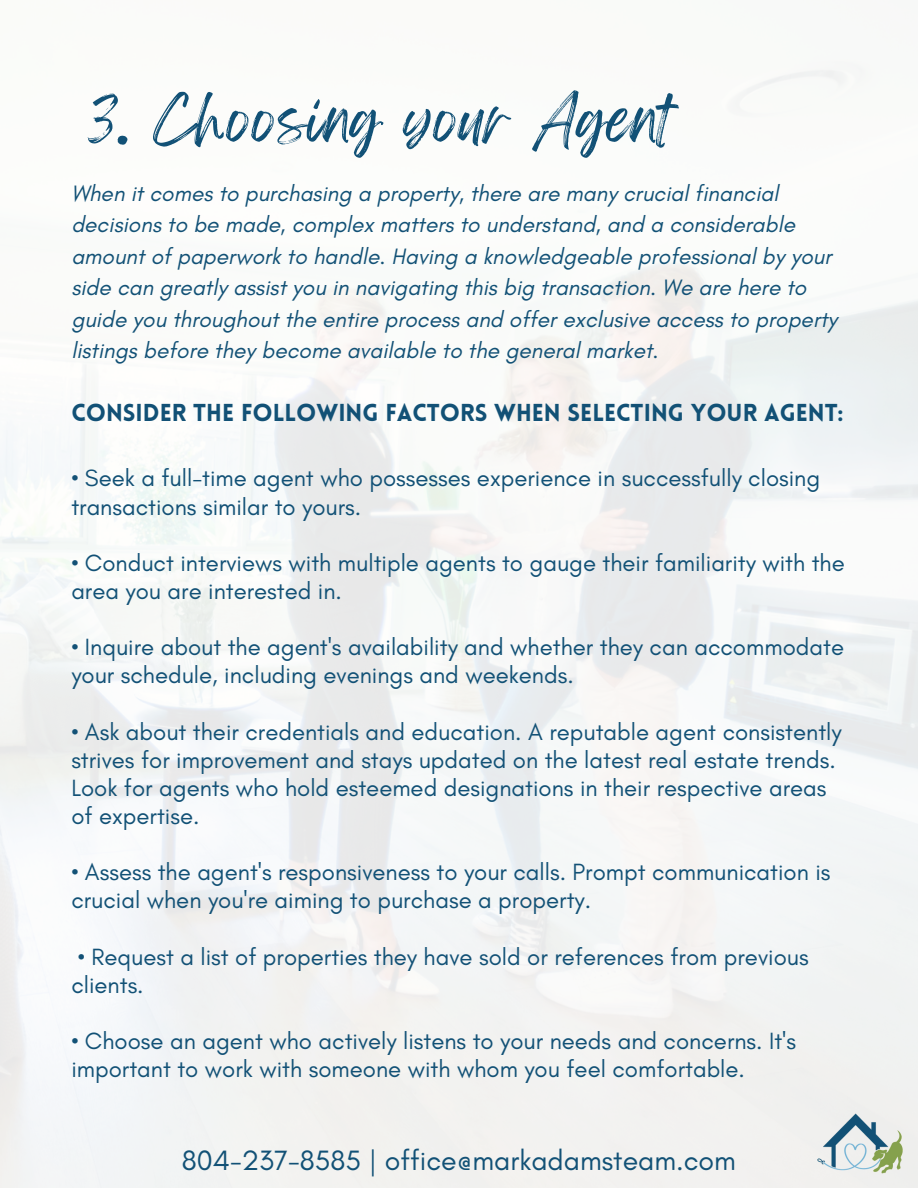
<style>
.page{position:relative;width:918px;height:1188px;background:#fff}
.page>*{position:absolute;margin:0;border:0;box-sizing:border-box;transform-origin:0 0}
.t1{font:52.8px "Feeling Passionate";letter-spacing:.03em;color:#125176}
.t2{font:28.5px "Glacial Indifference";color:#125176}
.t3{font:24px/28.2px "Glacial Indifference";color:#125176}
.t4{font:900 24px "Lovelo";color:#125176}
.t5{font:italic 22.65px/31.5px "Glacial Indifference";color:#125176}
</style>
<div class="page">
<div style="left:0;top:0;width:918px;height:1188px;background:linear-gradient(to right,#f7f8f7,#f3f4f3)"></div>
<img style="left:814px;top:1111px;width:91px;height:65px">
<p class="t1" style="left:88px;top:77px;width:586px">3. Choosing your Agent</p>
<p class="t5" style="left:71px;top:177px;width:767px">When it comes to purchasing a property, there are many crucial financial decisions to be made, complex matters to understand, and a considerable amount of paperwork to handle. Having a knowledgeable professional by your side can greatly assist you in navigating this big transaction. We are here to guide you throughout the entire process and offer exclusive access to property listings before they become available to the general market.</p>
<p class="t4" style="left:71px;top:403px;width:774px">CONSIDER THE FOLLOWING FACTORS WHEN SELECTING YOUR AGENT:</p>
<p class="t3" style="left:71px;top:464px;width:750px">• Seek a full-time agent who possesses experience in successfully closing transactions similar to yours.</p>
<p class="t3" style="left:71px;top:548px;width:775px">• Conduct interviews with multiple agents to gauge their familiarity with the area you are interested in.</p>
<p class="t3" style="left:71px;top:633px;width:774px">• Inquire about the agent's availability and whether they can accommodate your schedule, including evenings and weekends.</p>
<p class="t3" style="left:71px;top:717px;width:772px">• Ask about their credentials and education. A reputable agent consistently strives for improvement and stays updated on the latest real estate trends.<br>Look for agents who hold esteemed designations in their respective areas of expertise.</p>
<p class="t3" style="left:71px;top:858px;width:761px">• Assess the agent's responsiveness to your calls. Prompt communication is crucial when you're aiming to purchase a property.</p>
<p class="t3" style="left:71px;top:942px;width:739px">• Request a list of properties they have sold or references from previous clients.</p>
<p class="t3" style="left:71px;top:1026px;width:726px">• Choose an agent who actively listens to your needs and concerns. It's important to work with someone with whom you feel comfortable.</p>
<p class="t2" style="left:182px;top:1143px;width:556px">804-237-8585 | office@markadamsteam.com</p>
</div>
